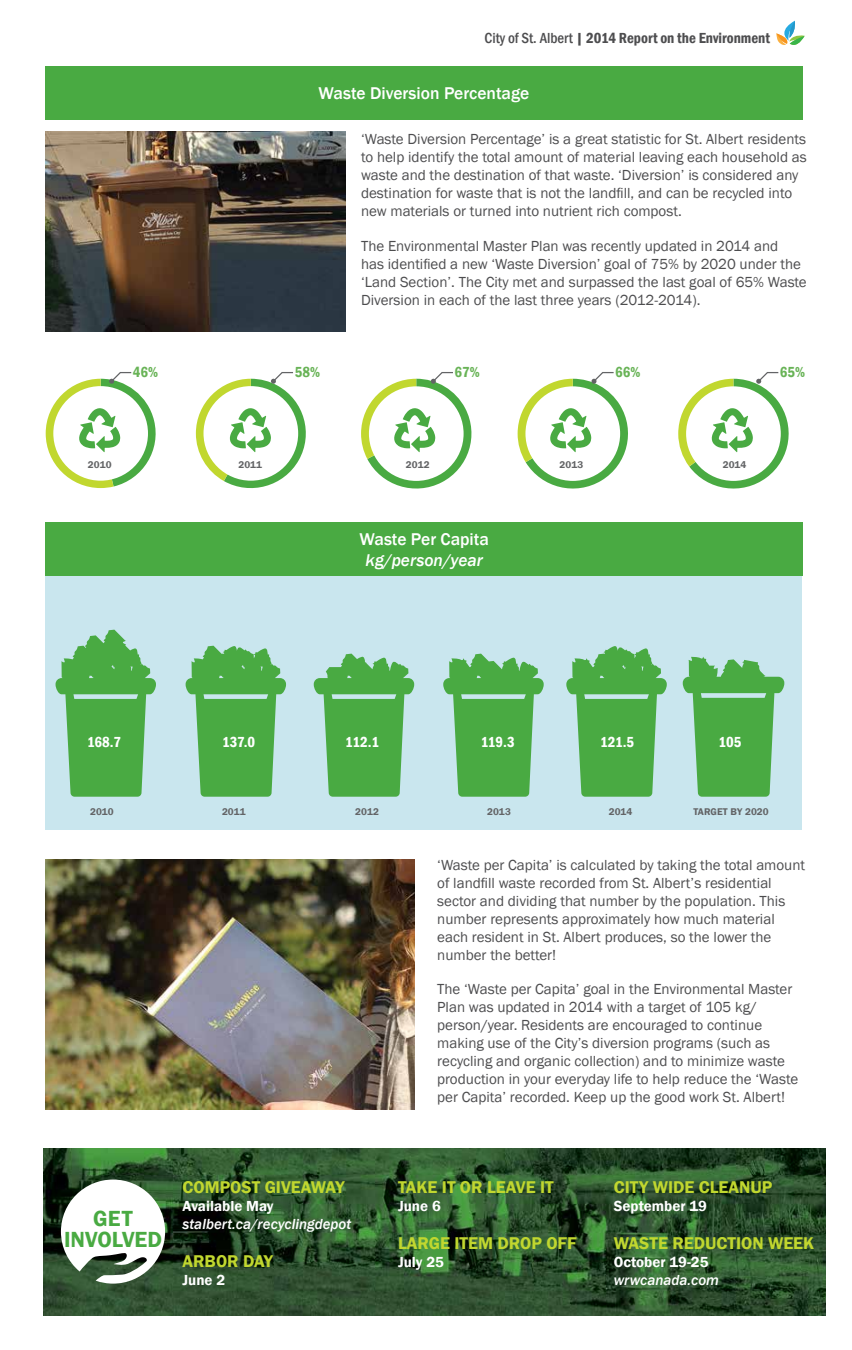
<style>
.page{position:relative;width:852px;height:1350px;background:#fff}
.page>*{position:absolute;margin:0;border:0;box-sizing:border-box;transform-origin:0 0}
.t1{font:600 22.5px/21.2px "Franklin Gothic";color:#49aa42;text-align:center}
.t2{font:600 17.5px "Franklin Gothic";color:#c1d72f}
.t3{font:500 17.5px "Franklin Gothic";color:#fff}
.t4{font:italic 500 17.5px "Franklin Gothic";color:#fff}
.t5{font:15px/18px "Franklin Gothic";color:#4d4d4f}
.t6{font:600 15px "Franklin Gothic";color:#fff}
.t7{font:600 condensed 15px "Franklin Gothic";color:#4d4d4f}
.t8{font:italic 500 15px "Franklin Gothic";color:#fff}
.t9{font:600 condensed 15px "Franklin Gothic";letter-spacing:-.01em;color:#fff}
.t10{font:600 condensed 15px "Franklin Gothic";color:#68b356}
.t11{font:600 10px "Franklin Gothic";letter-spacing:.01em;color:#636466}
.s1{font-weight:500}
</style>
<div class="page">
<div style="left:45px;top:565px;width:756px;height:264px;background:#c9e6ee"></div>
<svg style="left:682px;top:657px;width:101px;height:140px"></svg>
<svg style="left:55px;top:630px;width:101px;height:167px"></svg>
<svg style="left:185px;top:645px;width:101px;height:152px"></svg>
<svg style="left:313px;top:654px;width:101px;height:143px"></svg>
<svg style="left:443px;top:654px;width:100px;height:143px"></svg>
<svg style="left:566px;top:646px;width:100px;height:151px"></svg>
<div style="left:45px;top:522px;width:757px;height:54px;background:#49aa42"></div>
<div style="left:45px;top:66px;width:757px;height:53px;background:#49aa42"></div>
<img style="left:45px;top:859px;width:369px;height:251px">
<img style="left:45px;top:132px;width:300px;height:199px">
<img style="left:44px;top:1148px;width:781px;height:167px">
<svg style="left:61px;top:1180px;width:104px;height:104px"></svg>
<svg style="left:46px;top:372px;width:110px;height:116px"></svg>
<svg style="left:196px;top:372px;width:110px;height:117px"></svg>
<svg style="left:361px;top:372px;width:111px;height:117px"></svg>
<svg style="left:517px;top:372px;width:111px;height:117px"></svg>
<svg style="left:678px;top:372px;width:111px;height:117px"></svg>
<svg style="left:776px;top:21px;width:28px;height:24px"></svg>
<p class="t7" style="left:484px;top:28px;width:287px"><span class="s1">City of St. Albert</span> | 2014 Report on the Environment</p>
<p class="t3" style="left:318px;top:82px;width:212px">Waste Diversion Percentage</p>
<p class="t10" style="left:133px;top:362px;width:27px">46%</p>
<p class="t11" style="left:88px;top:458px;width:25px">2010</p>
<p class="t10" style="left:294px;top:362px;width:27px">58%</p>
<p class="t11" style="left:238px;top:458px;width:25px">2011</p>
<p class="t5" style="left:361px;top:130px;width:447px">‘Waste Diversion Percentage’ is a great statistic for St. Albert residents to help identify the total amount of material leaving each household as waste and the destination of that waste. ‘Diversion’ is considered any destination for waste that is not the landfill, and can be recycled into new materials or turned into nutrient rich compost.</p>
<p class="t5" style="left:361px;top:237px;width:447px">The Environmental Master Plan was recently updated in 2014 and<br>has identified a new ‘Waste Diversion’ goal of 75% by 2020 under the ‘Land Section’. The City met and surpassed the last goal of 65% Waste Diversion in each of the last three years (2012-2014).</p>
<p class="t10" style="left:454px;top:362px;width:27px">67%</p>
<p class="t11" style="left:406px;top:458px;width:25px">2012</p>
<p class="t3" style="left:359px;top:528px;width:131px">Waste Per Capita</p>
<p class="t4" style="left:365px;top:549px;width:119px">kg/person/year</p>
<p class="t10" style="left:615px;top:362px;width:27px">66%</p>
<p class="t11" style="left:559px;top:458px;width:25px">2013</p>
<p class="t11" style="left:722px;top:458px;width:25px">2014</p>
<p class="t10" style="left:779px;top:362px;width:27px">65%</p>
<p class="t9" style="left:87px;top:732px;width:36px">168.7</p>
<p class="t9" style="left:222px;top:732px;width:35px">137.0</p>
<p class="t9" style="left:345px;top:732px;width:35px">112.1</p>
<p class="t9" style="left:480px;top:732px;width:35px">119.3</p>
<p class="t9" style="left:599px;top:732px;width:36px">121.5</p>
<p class="t9" style="left:718px;top:732px;width:24px">105</p>
<p class="t11" style="left:90px;top:805px;width:25px">2010</p>
<p class="t11" style="left:222px;top:805px;width:25px">2011</p>
<p class="t11" style="left:355px;top:805px;width:25px">2012</p>
<p class="t11" style="left:487px;top:805px;width:25px">2013</p>
<p class="t11" style="left:608px;top:805px;width:25px">2014</p>
<p class="t11" style="left:693px;top:805px;width:77px">TARGET BY 2020</p>
<h1 class="t1" style="left:64px;top:1208px;width:99px">GET<br>INVOLVED</h1>
<p class="t2" style="left:182px;top:1177px;width:163px">COMPOST GIVEAWAY</p>
<p class="t6" style="left:182px;top:1197px;width:93px">Available May</p>
<p class="t8" style="left:182px;top:1215px;width:170px">stalbert.ca/recyclingdepot</p>
<p class="t2" style="left:182px;top:1250px;width:92px">ARBOR DAY</p>
<p class="t6" style="left:182px;top:1271px;width:44px">June 2</p>
<p class="t5" style="left:437px;top:856px;width:369px">‘Waste per Capita’ is calculated by taking the total amount of landfill waste recorded from St. Albert’s residential sector and dividing that number by the population. This number represents approximately how much material each resident in St. Albert produces, so the lower the number the better!</p>
<p class="t5" style="left:437px;top:981px;width:362px">The ‘Waste per Capita’ goal in the Environmental Master Plan was updated in 2014 with a target of 105 kg/ person/year. Residents are encouraged to continue making use of the City’s diversion programs (such as recycling and organic collection) and to minimize waste production in your everyday life to help reduce the ‘Waste per Capita’ recorded. Keep up the good work St. Albert!</p>
<p class="t2" style="left:398px;top:1177px;width:157px">TAKE IT OR LEAVE IT</p>
<p class="t6" style="left:398px;top:1197px;width:44px">June 6</p>
<p class="t2" style="left:398px;top:1232px;width:180px">LARGE ITEM DROP OFF</p>
<p class="t6" style="left:398px;top:1253px;width:47px">July 25</p>
<p class="t2" style="left:613px;top:1177px;width:160px">CITY WIDE CLEANUP</p>
<p class="t6" style="left:613px;top:1197px;width:95px">September 19</p>
<p class="t2" style="left:613px;top:1232px;width:202px">WASTE REDUCTION WEEK</p>
<p class="t6" style="left:613px;top:1253px;width:96px">October 19-25</p>
<p class="t8" style="left:613px;top:1271px;width:107px">wrwcanada.com</p>
</div>
